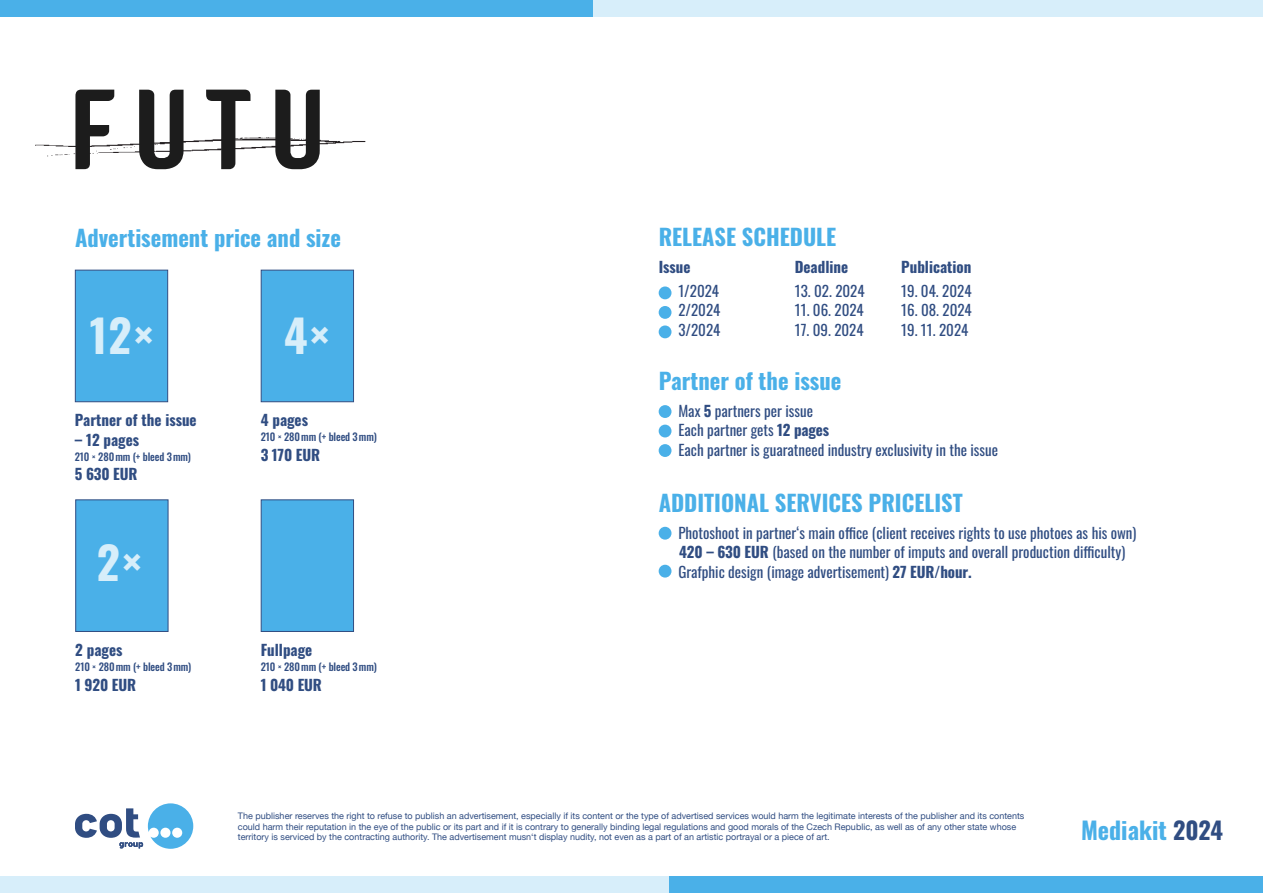
<style>
.page{position:relative;width:1263px;height:893px;background:#fff}
.page>*{position:absolute;margin:0;border:0;box-sizing:border-box;transform-origin:0 0}
.t1{font:700 45px "Oswald";color:#d7eefa}
.t2{font:700 24px "Oswald";color:#4ab0e8}
.t3{font:700 22.5px "Oswald";color:#4ab0e8}
.t4{font:15px/19.5px "Oswald";color:#304d82}
.t5{font:700 15px "Oswald";color:#304d82}
.t6{font:500 10.5px "Oswald";letter-spacing:-.01em;color:#304d82}
.t7{font:9px/10.8px "Helvetica Neue";color:#304d82}
.s1{font-weight:400}
.s2{font-weight:700}
.s3{color:#304d82}
</style>
<div class="page">
<div style="left:0;top:0;width:594px;height:16px;background:#4ab0e8"></div>
<div style="left:594px;top:0;width:669px;height:16px;background:#d7eefa"></div>
<div style="left:0;top:876px;width:669px;height:17px;background:#d7eefa"></div>
<div style="left:669px;top:876px;width:594px;height:17px;background:#4ab0e8"></div>
<svg style="left:75px;top:803px;width:118px;height:46px"></svg>
<div style="left:75px;top:270px;width:93px;height:132px;background:#4ab0e8;border:1px solid #304d82"></div>
<div style="left:659px;top:405px;width:12px;height:13px;background:#4ab0e8;border-radius:50%"></div>
<div style="left:659px;top:425px;width:12px;height:12px;background:#4ab0e8;border-radius:50%"></div>
<div style="left:659px;top:444px;width:12px;height:13px;background:#4ab0e8;border-radius:50%"></div>
<div style="left:659px;top:527px;width:12px;height:13px;background:#4ab0e8;border-radius:50%"></div>
<div style="left:659px;top:565px;width:12px;height:13px;background:#4ab0e8;border-radius:50%"></div>
<div style="left:261px;top:270px;width:93px;height:132px;background:#4ab0e8;border:1px solid #304d82"></div>
<div style="left:75px;top:499px;width:94px;height:133px;background:#4ab0e8;border:1px solid #304d82"></div>
<div style="left:261px;top:499px;width:93px;height:133px;background:#4ab0e8;border:1px solid #304d82"></div>
<img style="left:35px;top:139px;width:331px;height:18px">
<svg style="left:75px;top:90px;width:245px;height:79px"></svg>
<div style="left:659px;top:286px;width:12px;height:13px;background:#4ab0e8;border-radius:50%"></div>
<div style="left:659px;top:306px;width:12px;height:13px;background:#4ab0e8;border-radius:50%"></div>
<div style="left:659px;top:325px;width:12px;height:13px;background:#4ab0e8;border-radius:50%"></div>
<h3 class="t3" style="left:75px;top:218px;width:267px">Advertisement price and size</h3>
<h1 class="t1" style="left:90px;top:295px;width:66px">12×</h1>
<h3 class="t5" style="left:75px;top:407px;width:123px">Partner of the issue</h3>
<h3 class="t5" style="left:75px;top:426px;width:66px">– 12 pages</h3>
<p class="t6" style="left:75px;top:447px;width:118px">210 <span class="s1">×</span> 280mm (+ bleed 3mm)</p>
<h3 class="t5" style="left:75px;top:461px;width:64px">5 630 EUR</h3>
<h1 class="t1" style="left:97px;top:523px;width:48px">2×</h1>
<h3 class="t5" style="left:75px;top:637px;width:49px">2 pages</h3>
<p class="t6" style="left:75px;top:658px;width:118px">210 <span class="s1">×</span> 280mm (+ bleed 3mm)</p>
<h3 class="t5" style="left:75px;top:671px;width:62px">1 920 EUR</h3>
<h1 class="t1" style="left:284px;top:295px;width:48px">4×</h1>
<h3 class="t5" style="left:261px;top:407px;width:49px">4 pages</h3>
<p class="t6" style="left:261px;top:428px;width:118px">210 <span class="s1">×</span> 280mm (+ bleed 3mm)</p>
<h3 class="t5" style="left:261px;top:441px;width:61px">3 170 EUR</h3>
<h3 class="t5" style="left:261px;top:637px;width:53px">Fullpage</h3>
<p class="t6" style="left:261px;top:658px;width:118px">210 <span class="s1">×</span> 280mm (+ bleed 3mm)</p>
<h3 class="t5" style="left:261px;top:671px;width:63px">1 040 EUR</h3>
<h3 class="t3" style="left:659px;top:217px;width:179px">RELEASE SCHEDULE</h3>
<h3 class="t5" style="left:659px;top:253px;width:33px">Issue</h3>
<h3 class="t4" style="left:678px;top:279px;width:44px;text-align:justify">1/2024<br>2/2024<br>3/2024</h3>
<h3 class="t5" style="left:795px;top:253px;width:55px">Deadline</h3>
<h3 class="t4" style="left:795px;top:279px;width:71px">13. 02. 2024</h3>
<h3 class="t4" style="left:795px;top:299px;width:71px">11. 06. 2024</h3>
<h3 class="t4" style="left:795px;top:318px;width:70px">17. 09. 2024</h3>
<h3 class="t3" style="left:659px;top:361px;width:184px">Partner of the issue</h3>
<h3 class="t5" style="left:901px;top:253px;width:72px">Publication</h3>
<h3 class="t4" style="left:901px;top:279px;width:72px">19. 04. 2024</h3>
<h3 class="t4" style="left:901px;top:299px;width:72px">16. 08. 2024</h3>
<h3 class="t4" style="left:901px;top:318px;width:69px">19. 11. 2024</h3>
<h3 class="t4" style="left:678px;top:399px;width:321px">Max <span class="s2">5</span> partners per issue<br>Each partner gets <span class="s2">12 pages<br></span>Each partner is guaratneed industry exclusivity in the issue</h3>
<h3 class="t3" style="left:659px;top:483px;width:306px">ADDITIONAL SERVICES PRICELIST</h3>
<h3 class="t4" style="left:678px;top:522px;width:459px">Photoshoot in partner‘s main office (client receives rights to use photoes as his own)<br><span class="s2">420 – 630 EUR</span> (based on the number of imputs and overall production difficulty)<br>Grafphic design (image advertisement) <span class="s2">27 EUR/hour.</span></h3>
<p class="t7" style="left:238px;top:811px;width:788px">The publisher reserves the right to refuse to publish an advertisement, especially if its content or the type of advertised services would harm the legitimate interests of the publisher and its contents could harm their reputation in the eye of the public or its part and if it is contrary to generally binding legal regulations and good morals of the Czech Republic, as well as of any other state whose territory is serviced by the contracting authority. The advertisement musn‘t display nudity, not even as a part of an artistic portrayal or a piece of art.</p>
<h2 class="t2" style="left:1081px;top:809px;width:144px">Mediakit <span class="s3">2024</span></h2>
</div>
